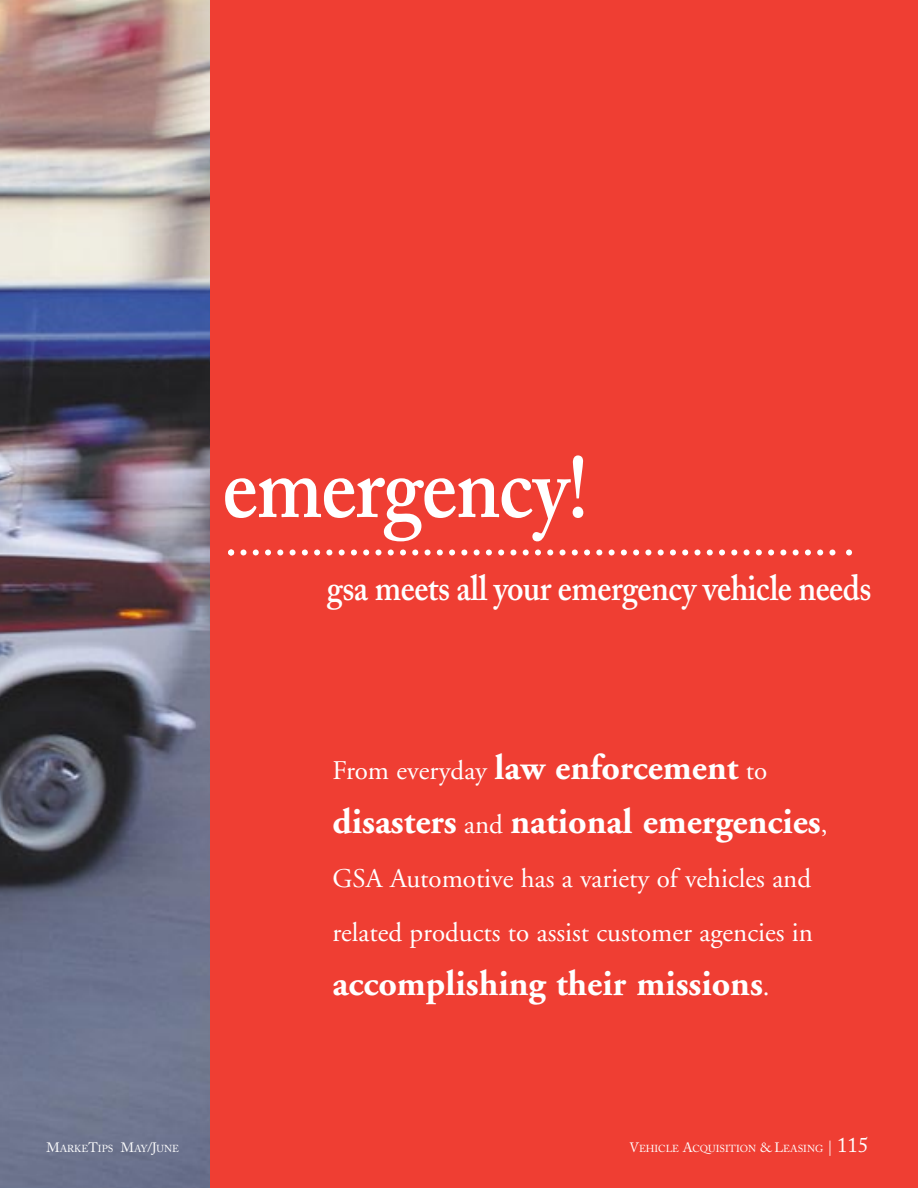
<style>
.page{position:relative;width:918px;height:1188px;background:#fff}
.page>*{position:absolute;margin:0;border:0;box-sizing:border-box;transform-origin:0 0}
.t1{font:600 90px "Adobe Caslon";letter-spacing:-.015em;color:#fff;scale:.9 1}
.t2{font:700 36px "Adobe Garamond";color:#fff}
.t3{font:600 36px "Adobe Caslon";letter-spacing:-.015em;color:#fff;scale:.9 1}
.t4{font:27px/54px "Adobe Garamond";color:#fff}
.t5{font:10.2px "Adobe Caslon";color:#fff}
.s1{font-weight:700;font-size:36px}
.s2{font-weight:400;font-size:27px}
.s3{font-size:13.5px}
.s4{font-size:15px}
.s5{font-size:21px}
</style>
<div class="page">
<div style="left:150px;top:0;width:768px;height:1188px;background:#ef3e33"></div>
<img style="left:0;top:0;width:210px;height:1188px">
<svg style="left:228px;top:549px;width:624px;height:6px"></svg>
<h1 class="t1" style="left:223px;top:451px;width:408px">emergency!</h1>
<h2 class="t3" style="left:327px;top:574px;width:607px">gsa meets all your emergency vehicle needs</h2>
<p class="t4" style="left:333px;top:746px;width:436px">From everyday <span class="s1">law enforcement</span> to</p>
<h2 class="t2" style="left:333px;top:807px;width:496px">disasters <span class="s2">and</span> national emergencies<span class="s2">,</span></h2>
<p class="t4" style="left:332px;top:854px;width:482px">GSA Automotive has a variety of vehicles and related products to assist customer agencies in</p>
<h2 class="t2" style="left:333px;top:969px;width:439px">accomplishing their missions<span class="s2">.</span></h2>
<p class="t5" style="left:46px;top:1145px;width:134px"><span class="s3">M</span>ARKE<span class="s3">T</span>IPS <span class="s3">M</span>AY<span class="s3">/J</span>UNE</p>
<p class="t5" style="left:629px;top:1145px;width:241px"><span class="s3">V</span>EHICLE <span class="s3">A</span>CQUISITION <span class="s3">&amp; L</span>EASING <span class="s4">|</span> <span class="s5">115</span></p>
</div>
